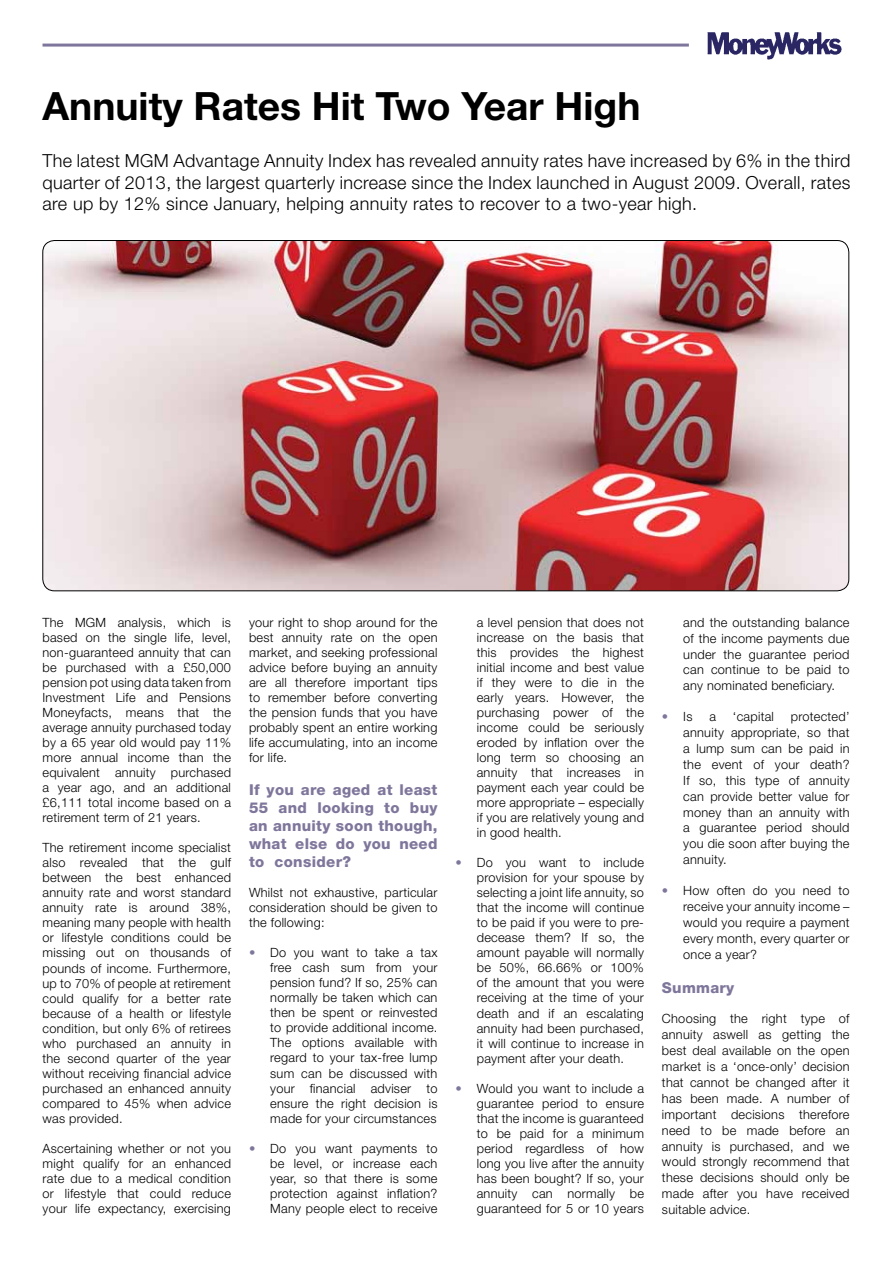
<style>
.page{position:relative;width:893px;height:1263px;background:#fff}
.page>*{position:absolute;margin:0;border:0;box-sizing:border-box;transform-origin:0 0}
.t1{font:700 39px "Helvetica Neue";color:#000}
.t2{font:300 18px/21.6px "Helvetica Neue";letter-spacing:.02em;color:#000;text-align:justify}
.t3{font:800 15px/18px "Helvetica Neue";letter-spacing:.02em;color:#7f769b;text-align:justify}
.t4{font:300 12.75px/15px "Helvetica Neue";letter-spacing:.02em;color:#000;text-align:justify}
.s1{color:#7f769b}
</style>
<div class="page">
<img style="left:43px;top:240px;width:806px;height:351px">
<hr style="left:43px;top:44px;width:646px;height:3px;background:#7f769b">
<img style="left:707px;top:32px;width:135px;height:28px">
<h1 class="t1" style="left:43px;top:82px;width:599px">Annuity Rates Hit Two Year High</h1>
<p class="t2" style="left:43px;top:149px;width:809px">The latest MGM Advantage Annuity Index has revealed annuity rates have increased by 6% in the third quarter of 2013, the largest quarterly increase since the Index launched in August 2009. Overall, rates are up by 12% since January, helping annuity rates to recover to a two-year high.</p>
<p class="t4" style="left:43px;top:614px;width:190px">The MGM analysis, which is based on the single life, level, non-guaranteed annuity that can be purchased with a £50,000 pension pot using data taken from Investment Life and Pensions Moneyfacts, means that the average annuity purchased today by a 65 year old would pay 11% more annual income than the equivalent annuity purchased a year ago, and an additional £6,111 total income based on a retirement term of 21 years.</p>
<p class="t4" style="left:43px;top:840px;width:190px">The retirement income specialist also revealed that the gulf between the best enhanced annuity rate and worst standard annuity rate is around 38%, meaning many people with health or lifestyle conditions could be missing out on thousands of pounds of income. Furthermore, up to 70% of people at retirement could qualify for a better rate because of a health or lifestyle condition, but only 6% of retirees who purchased an annuity in the second quarter of the year without receiving financial advice purchased an enhanced annuity compared to 45% when advice was provided.</p>
<p class="t4" style="left:43px;top:1140px;width:190px">Ascertaining whether or not you might qualify for an enhanced rate due to a medical condition or lifestyle that could reduce your life expectancy, exercising</p>
<p class="t4" style="left:249px;top:614px;width:190px">your right to shop around for the best annuity rate on the open market, and seeking professional advice before buying an annuity are all therefore important tips to remember before converting the pension funds that you have probably spent an entire working life accumulating, into an income for life.</p>
<p class="t3" style="left:249px;top:781px;width:190px">If you are aged at least 55 and looking to buy an annuity soon though, what else do you need to consider?</p>
<p class="t4" style="left:249px;top:885px;width:190px">Whilst not exhaustive, particular consideration should be given to the following:</p>
<p class="t4" style="left:270px;top:945px;width:169px;text-indent:-21px"><span class="s1">•</span> Do you want to take a tax free cash sum from your pension fund? If so, 25% can normally be taken which can then be spent or reinvested to provide additional income.<br>The options available with regard to your tax-free lump sum can be discussed with your financial adviser to ensure the right decision is made for your circumstances</p>
<p class="t4" style="left:270px;top:1140px;width:169px;text-indent:-21px"><span class="s1">•</span> Do you want payments to be level, or increase each year, so that there is some protection against inflation?<br>Many people elect to receive</p>
<p class="t4" style="left:477px;top:614px;width:169px">a level pension that does not increase on the basis that this provides the highest initial income and best value if they were to die in the early years. However, the purchasing power of the income could be seriously eroded by inflation over the long term so choosing an annuity that increases in payment each year could be more appropriate – especially if you are relatively young and in good health.</p>
<p class="t4" style="left:477px;top:855px;width:169px;text-indent:-21px"><span class="s1">•</span> Do you want to include provision for your spouse by selecting a joint life annuity, so that the income will continue to be paid if you were to pre&shy;decease them? If so, the amount payable will normally be 50%, 66.66% or 100% of the amount that you were receiving at the time of your death and if an escalating annuity had been purchased, it will continue to increase in payment after your death.</p>
<p class="t4" style="left:477px;top:1080px;width:169px;text-indent:-21px"><span class="s1">•</span> Would you want to include a guarantee period to ensure that the income is guaranteed to be paid for a minimum period regardless of how long you live after the annuity has been bought? If so, your annuity can normally be guaranteed for 5 or 10 years</p>
<p class="t4" style="left:683px;top:614px;width:168px;line-height:15.9px">and the outstanding balance of the income payments due under the guarantee period can continue to be paid to any nominated beneficiary.</p>
<p class="t4" style="left:662px;top:709px;width:32px"><span class="s1">•</span> Is</p>
<p class="t4" style="left:709px;top:709px;width:8px">a</p>
<p class="t4" style="left:733px;top:709px;width:42px">‘capital</p>
<p class="t4" style="left:683px;top:708px;width:168px;line-height:15.9px;text-indent:108px">protected’ annuity appropriate, so that a lump sum can be paid in the event of your death?<br>If so, this type of annuity can provide better value for money than an annuity with a guarantee period should you die soon after buying the annuity.</p>
<p class="t4" style="left:683px;top:882px;width:168px;line-height:15.9px;text-indent:-21px"><span class="s1">•</span> How often do you need to receive your annuity income – would you require a payment every month, every quarter or once a year?</p>
<p class="t3" style="left:662px;top:978px;width:74px">Summary</p>
<p class="t4" style="left:662px;top:1010px;width:189px;line-height:15.9px">Choosing the right type of annuity aswell as getting the best deal available on the open market is a ‘once-only’ decision that cannot be changed after it has been made. A number of important decisions therefore need to be made before an annuity is purchased, and we would strongly recommend that these decisions should only be made after you have received suitable advice.</p>
</div>
